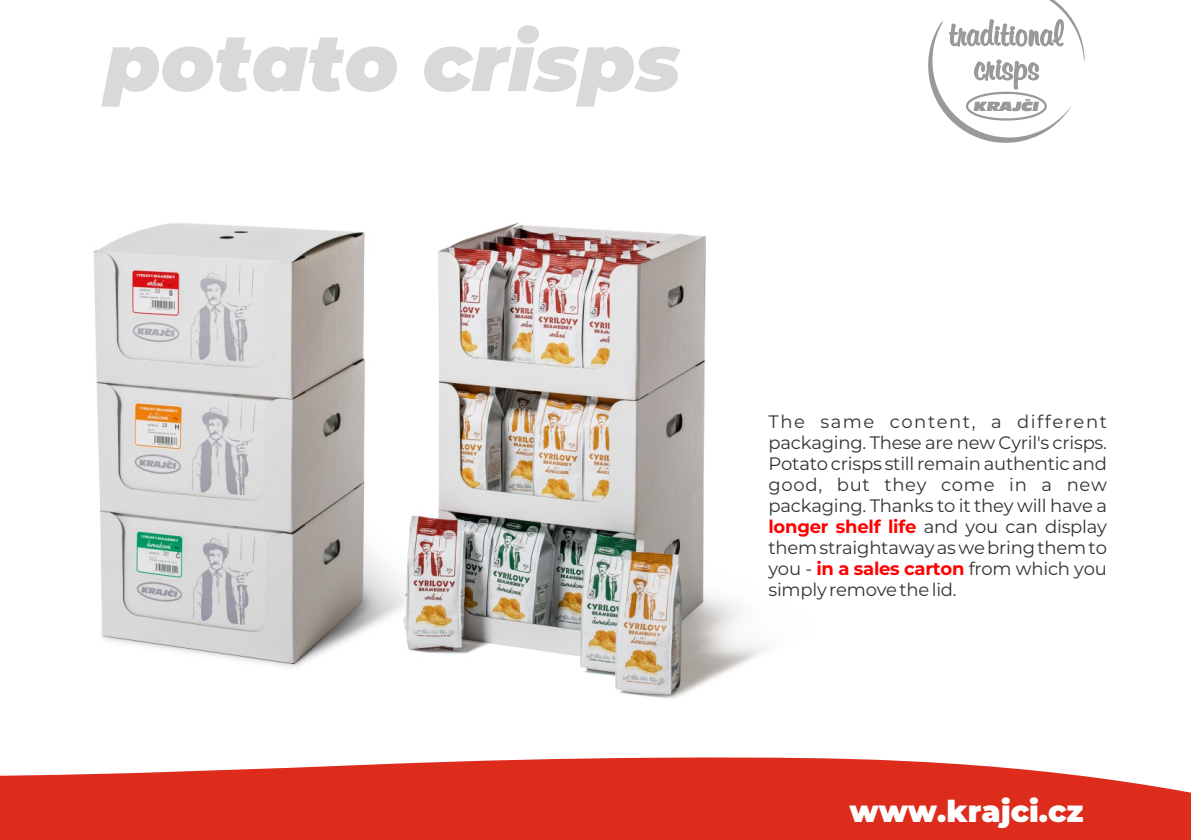
<style>
.page{position:relative;width:1191px;height:840px;background:#fff}
.page>*{position:absolute;margin:0;border:0;box-sizing:border-box;transform-origin:0 0}
.t1{font:italic 900 80px "Montserrat";color:#d9d9da}
.t2{font:900 30px "Montserrat";color:#fff}
.t3{font:18px/21px "Montserrat";letter-spacing:-.015em;color:#333;text-align:justify}
.s1{font-weight:700;color:#f00}
</style>
<div class="page">
<img style="left:93px;top:222px;width:672px;height:477px">
<svg style="left:0;top:757px;width:1191px;height:82px;fill:#dd2b1c"></svg>
<svg style="left:928px;top:0;width:156px;height:143px"></svg>
<h1 class="t1" style="left:105px;top:14px;width:577px">potato crisps</h1>
<p class="t3" style="left:768px;top:411px;width:340px">The same content, a different packaging. These are new Cyril's crisps.<br>Potato crisps still remain authentic and good, but they come in a new packaging. Thanks to it they will have a <span class="s1">longer shelf life</span> and you can display themstraightawayaswebringthemto you - <span class="s1">in a sales carton</span> from which you simplyremovethelid.</p>
<h2 class="t2" style="left:849px;top:792px;width:236px">www.krajci.cz</h2>
</div>
